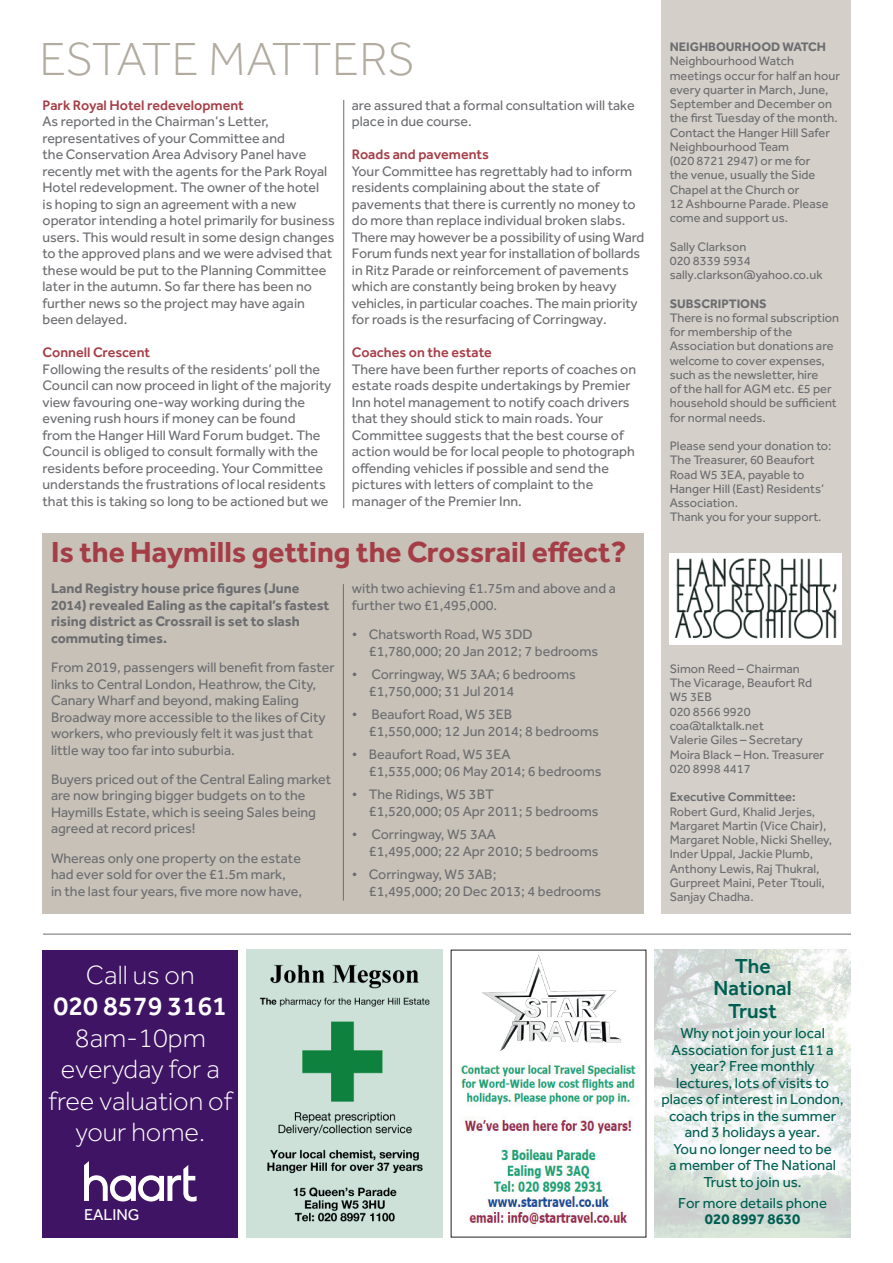
<style>
.page{position:relative;width:893px;height:1263px;background:#fff}
.page>*{position:absolute;margin:0;border:0;box-sizing:border-box;transform-origin:0 0}
.t1{font:300 48px "Effra";letter-spacing:-.005em;color:#b2aba0}
.t2{font:700 30px "Effra";color:#a53d46}
.t3{font:300 27.3px/31.5px "Effra";color:#fff;text-align:center}
.t4{font:500 27.3px "Effra";color:#fff}
.t5{font:500 21px/22.5px "Effra";color:#005f52;text-align:center}
.t6{font:16.2px "Effra";color:#fff}
.t7{font:15px/16.5px "Effra";color:#005f52;text-align:center}
.t8{font:700 15px "Effra";color:#005f52}
.t9{font:14.25px/16.5px "Effra";color:#6c6d70}
.t10{font:700 14.25px/16.5px "Effra";color:#6c6d70}
.t11{font:500 14.25px "Effra";color:#a53d46}
.t12{font:12.75px/14.2px "Effra";color:#6c6d70}
.t13{font:700 12.75px "Effra";color:#6c6d70}
.t14{font:500 12.75px "Effra";color:#6c6d70}
</style>
<div class="page">
<div style="left:661px;top:0;width:189px;height:913px;background:#d4cfc9"></div>
<hr style="left:43px;top:934px;width:808px;height:1px;background:#6c6d70">
<img style="left:670px;top:554px;width:172px;height:90px">
<div style="left:43px;top:533px;width:601px;height:380px;background:#c7c1b8"></div>
<img style="left:247px;top:950px;width:195px;height:287px">
<img style="left:461px;top:1063px;width:175px;height:163px">
<div style="left:43px;top:950px;width:195px;height:287px;background:#3f1464"></div>
<img style="left:655px;top:950px;width:195px;height:287px">
<hr style="left:343px;top:100px;width:1px;height:408px;background:#6c6d70">
<img style="left:482px;top:955px;width:139px;height:96px">
<svg style="left:84px;top:1161px;width:113px;height:40px"></svg>
<hr style="left:343px;top:584px;width:1px;height:316px;background:#6c6d70">
<h1 class="t1" style="left:39px;top:32px;width:377px">ESTATE MATTERS</h1>
<p class="t11" style="left:43px;top:96px;width:203px">Park Royal Hotel redevelopment</p>
<p class="t9" style="left:43px;top:113px;width:294px">As reported in the Chairman’s Letter, representatives of your Committee and<br>the Conservation Area Advisory Panel have recently met with the agents for the Park Royal Hotel redevelopment. The owner of the hotel<br>is hoping to sign an agreement with a new operator intending a hotel primarily for business users. This would result in some design changes to the approved plans and we were advised that these would be put to the Planning Committee later in the autumn. So far there has been no further news so the project may have again been delayed.</p>
<p class="t11" style="left:43px;top:344px;width:109px">Connell Crescent</p>
<p class="t9" style="left:43px;top:361px;width:290px">Following the results of the residents’ poll the Council can now proceed in light of the majority view favouring one-way working during the evening rush hours if money can be found<br>from the Hanger Hill Ward Forum budget. The Council is obliged to consult formally with the residents before proceeding. Your Committee understands the frustrations of local residents that this is taking so long to be actioned but we</p>
<p class="t9" style="left:352px;top:97px;width:284px">are assured that a formal consultation will take place in due course.</p>
<p class="t11" style="left:352px;top:146px;width:139px">Roads and pavements</p>
<p class="t9" style="left:352px;top:163px;width:294px">Your Committee has regrettably had to inform residents complaining about the state of pavements that there is currently no money to do more than replace individual broken slabs.<br>There may however be a possibility of using Ward Forum funds next year for installation of bollards in Ritz Parade or reinforcement of pavements which are constantly being broken by heavy vehicles, in particular coaches. The main priority for roads is the resurfacing of Corringway.</p>
<p class="t11" style="left:352px;top:344px;width:141px">Coaches on the estate</p>
<p class="t9" style="left:352px;top:361px;width:286px">There have been further reports of coaches on estate roads despite undertakings by Premier Inn hotel management to notify coach drivers that they should stick to main roads. Your Committee suggests that the best course of action would be for local people to photograph offending vehicles if possible and send the pictures with letters of complaint to the manager of the Premier Inn.</p>
<h2 class="t2" style="left:51px;top:534px;width:577px">Is the Haymills getting the Crossrail effect?</h2>
<p class="t10" style="left:51px;top:580px;width:280px">Land Registry house price figures (June 2014) revealed Ealing as the capital’s fastest rising district as Crossrail is set to slash commuting times.</p>
<p class="t9" style="left:51px;top:659px;width:285px">From 2019, passengers will benefit from faster links to Central London, Heathrow, the City, Canary Wharf and beyond, making Ealing Broadway more accessible to the likes of City workers, who previously felt it was just that little way too far into suburbia.</p>
<p class="t9" style="left:51px;top:770px;width:282px">Buyers priced out of the Central Ealing market are now bringing bigger budgets on to the Haymills Estate, which is seeing Sales being agreed at record prices!</p>
<p class="t9" style="left:51px;top:849px;width:253px">Whereas only one property on the estate had ever sold for over the £1.5m mark,<br>in the last four years, five more now have,</p>
<p class="t9" style="left:352px;top:580px;width:265px">with two achieving £1.75m and above and a further two £1,495,000.</p>
<p class="t9" style="left:369px;top:626px;width:231px;text-indent:-17px">• Chatsworth Road, W5 3DD £1,780,000; 20 Jan 2012; 7 bedrooms</p>
<p class="t9" style="left:369px;top:666px;width:209px;text-indent:-17px">• Corringway, W5 3AA; 6 bedrooms £1,750,000; 31 Jul 2014</p>
<p class="t9" style="left:369px;top:706px;width:231px;text-indent:-17px">• Beaufort Road, W5 3EB<br>£1,550,000; 12 Jun 2014; 8 bedrooms</p>
<p class="t9" style="left:369px;top:746px;width:234px;text-indent:-17px">• Beaufort Road, W5 3EA<br>£1,535,000; 06 May 2014; 6 bedrooms</p>
<p class="t9" style="left:369px;top:786px;width:231px;text-indent:-17px">• The Ridings, W5 3BT<br>£1,520,000; 05 Apr 2011; 5 bedrooms</p>
<p class="t9" style="left:369px;top:826px;width:231px;text-indent:-17px">• Corringway, W5 3AA<br>£1,495,000; 22 Apr 2010; 5 bedrooms</p>
<p class="t9" style="left:369px;top:866px;width:234px;text-indent:-17px">• Corringway, W5 3AB;<br>£1,495,000; 20 Dec 2013; 4 bedrooms</p>
<p class="t13" style="left:670px;top:39px;width:158px">NEIGHBOURHOOD WATCH</p>
<p class="t12" style="left:670px;top:54px;width:172px">Neighbourhood Watch meetings occur for half an hour every quarter in March, June,<br>September and December on the first Tuesday of the month.<br>Contact the Hanger Hill Safer<br>Neighbourhood Team<br>(020 8721 2947) or me for<br>the venue, usually the Side<br>Chapel at the Church or<br>12 Ashbourne Parade. Please come and support us.</p>
<p class="t12" style="left:670px;top:239px;width:154px">Sally Clarkson<br>020 8339 5934 sally.clarkson@yahoo.co.uk</p>
<p class="t13" style="left:670px;top:296px;width:98px">SUBSCRIPTIONS</p>
<p class="t12" style="left:670px;top:310px;width:171px">There is no formal subscription for membership of the<br>Association but donations are welcome to cover expenses, such as the newsletter, hire<br>of the hall for AGM etc. £5 per household should be sufficient for normal needs.</p>
<p class="t12" style="left:670px;top:439px;width:163px">Please send your donation to:<br>The Treasurer, 60 Beaufort<br>Road W5 3EA, payable to<br>Hanger Hill (East) Residents’<br>Association.<br>Thank you for your support.</p>
<p class="t12" style="left:670px;top:661px;width:156px">Simon Reed – Chairman<br>The Vicarage, Beaufort Rd<br>W5 3EB<br>020 8566 9920 coa@talktalk.net<br>Valerie Giles – Secretary<br>Moira Black – Hon. Treasurer<br>020 8998 4417</p>
<p class="t14" style="left:670px;top:789px;width:127px">Executive Committee:</p>
<p class="t12" style="left:670px;top:804px;width:164px">Robert Gurd, Khalid Jerjes,<br>Margaret Martin (Vice Chair),<br>Margaret Noble, Nicki Shelley,<br>Inder Uppal, Jackie Plumb,<br>Anthony Lewis, Raj Thukral,<br>Gurpreet Maini, Peter Ttouli,<br>Sanjay Chadha.</p>
<h3 class="t3" style="left:86px;top:959px;width:110px">Call us on</h3>
<h3 class="t4" style="left:54px;top:990px;width:175px">020 8579 3161</h3>
<h3 class="t3" style="left:48px;top:1022px;width:185px">8am-10pm everyday for a free valuation of your home.</h3>
<p class="t6" style="left:84px;top:1205px;width:57px">EALING</p>
<h3 class="t5" style="left:713px;top:954px;width:80px">The<br>National<br>Trust</h3>
<p class="t7" style="left:662px;top:1025px;width:184px">Why not join your local<br>Association for just £11 a year? Free monthly lectures, lots of visits to places of interest in London, coach trips in the summer and 3 holidays a year.<br>You no longer need to be<br>a member of The National<br>Trust to join us.</p>
<p class="t7" style="left:678px;top:1194px;width:151px">For more details phone</p>
<p class="t8" style="left:705px;top:1210px;width:97px">020 8997 8630</p>
</div>
